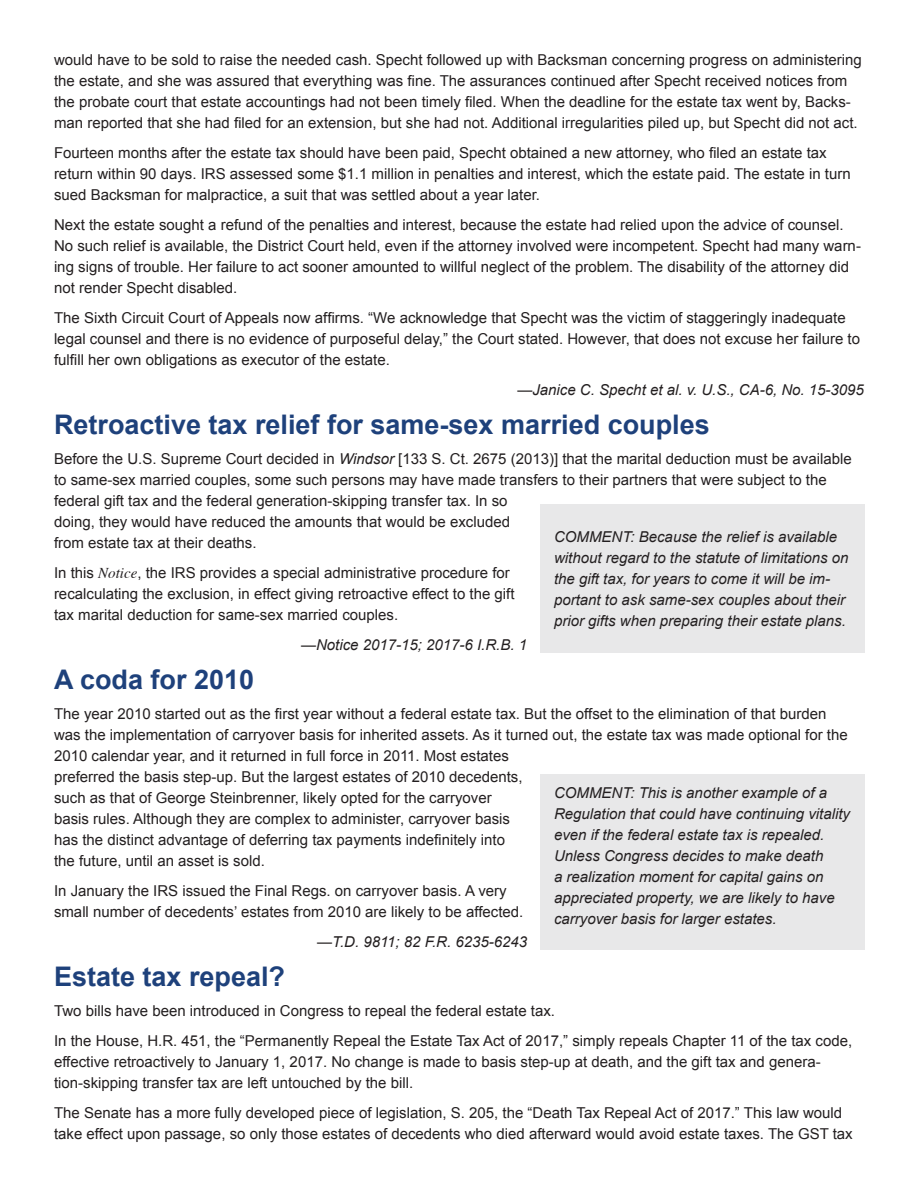
<style>
.page{position:relative;width:918px;height:1188px;background:#fff}
.page>*{position:absolute;margin:0;border:0;box-sizing:border-box;transform-origin:0 0}
.t1{font:700 27px "Arial";color:#1e417b}
.t2{font:15px/21px "Arial";color:#231f20}
.t3{font:italic 15px/21px "Arial";color:#231f20}
.s1{font-style:italic}
.s2{font-family:"Times";font-style:italic}
</style>
<div class="page">
<div style="left:541px;top:504px;width:324px;height:148px;background:#e8e8e9"></div>
<div style="left:541px;top:774px;width:324px;height:176px;background:#e8e8e9"></div>
<p class="t2" style="left:54px;top:49px;width:809px">would have to be sold to raise the needed cash. Specht followed up with Backsman concerning progress on administering the estate, and she was assured that everything was fine. The assurances continued after Specht received notices from the probate court that estate accountings had not been timely filed. When the deadline for the estate tax went by, Backs&shy;man reported that she had filed for an extension, but she had not. Additional irregularities piled up, but Specht did not act.</p>
<p class="t2" style="left:54px;top:142px;width:798px">Fourteen months after the estate tax should have been paid, Specht obtained a new attorney, who filed an estate tax return within 90 days. IRS assessed some $1.1 million in penalties and interest, which the estate paid. The estate in turn sued Backsman for malpractice, a suit that was settled about a year later.</p>
<p class="t2" style="left:54px;top:214px;width:809px">Next the estate sought a refund of the penalties and interest, because the estate had relied upon the advice of counsel.<br>No such relief is available, the District Court held, even if the attorney involved were incompetent. Specht had many warn&shy;ing signs of trouble. Her failure to act sooner amounted to willful neglect of the problem. The disability of the attorney did not render Specht disabled.</p>
<p class="t2" style="left:54px;top:307px;width:808px">The Sixth Circuit Court of Appeals now affirms. “We acknowledge that Specht was the victim of staggeringly inadequate legal counsel and there is no evidence of purposeful delay,” the Court stated. However, that does not excuse her failure to fulfill her own obligations as executor of the estate.</p>
<p class="t3" style="left:517px;top:379px;width:348px">—Janice C. Specht et al. v. U.S., CA-6, No. 15-3095</p>
<h1 class="t1" style="left:54px;top:407px;width:657px">Retroactive tax relief for same-sex married couples</h1>
<p class="t2" style="left:54px;top:448px;width:799px">Before the U.S. Supreme Court decided in <span class="s1">Windsor</span> [133 S. Ct. 2675 (2013)] that the marital deduction must be available to same-sex married couples, some such persons may have made transfers to their partners that were subject to the federal gift tax and the federal generation-skipping transfer tax. In so<br>doing, they would have reduced the amounts that would be excluded<br>from estate tax at their deaths.</p>
<p class="t2" style="left:54px;top:562px;width:462px">In this <span class="s2">Notice</span>, the IRS provides a special administrative procedure for recalculating the exclusion, in effect giving retroactive effect to the gift tax marital deduction for same-sex married couples.</p>
<p class="t3" style="left:301px;top:634px;width:227px">—Notice 2017-15; 2017-6 I.R.B. 1</p>
<h1 class="t1" style="left:54px;top:662px;width:202px">A coda for 2010</h1>
<p class="t2" style="left:54px;top:703px;width:795px">The year 2010 started out as the first year without a federal estate tax. But the offset to the elimination of that burden was the implementation of carryover basis for inherited assets. As it turned out, the estate tax was made optional for the 2010 calendar year, and it returned in full force in 2011. Most estates<br>preferred the basis step-up. But the largest estates of 2010 decedents,<br>such as that of George Steinbrenner, likely opted for the carryover<br>basis rules. Although they are complex to administer, carryover basis<br>has the distinct advantage of deferring tax payments indefinitely into<br>the future, until an asset is sold.</p>
<p class="t2" style="left:54px;top:880px;width:471px">In January the IRS issued the Final Regs. on carryover basis. A very small number of decedents’ estates from 2010 are likely to be affected.</p>
<p class="t3" style="left:317px;top:931px;width:211px">—T.D. 9811; 82 F.R. 6235-6243</p>
<h1 class="t1" style="left:54px;top:959px;width:233px">Estate tax repeal?</h1>
<p class="t2" style="left:54px;top:996px;width:800px;line-height:30px">Two bills have been introduced in Congress to repeal the federal estate tax.<br>In the House, H.R. 451, the “Permanently Repeal the Estate Tax Act of 2017,” simply repeals Chapter 11 of the tax code,</p>
<p class="t2" style="left:54px;top:1051px;width:768px">effective retroactively to January 1, 2017. No change is made to basis step-up at death, and the gift tax and genera&shy;tion-skipping transfer tax are left untouched by the bill.</p>
<p class="t2" style="left:54px;top:1102px;width:800px">The Senate has a more fully developed piece of legislation, S. 205, the “Death Tax Repeal Act of 2017.” This law would take effect upon passage, so only those estates of decedents who died afterward would avoid estate taxes. The GST tax</p>
<p class="t3" style="left:554px;top:526px;width:296px">COMMENT: Because the relief is available without regard to the statute of limitations on the gift tax, for years to come it will be im&shy;portant to ask same-sex couples about their prior gifts when preparing their estate plans.</p>
<p class="t3" style="left:554px;top:783px;width:297px">COMMENT: This is another example of a Regulation that could have continuing vitality even if the federal estate tax is repealed.<br>Unless Congress decides to make death<br>a realization moment for capital gains on appreciated property, we are likely to have carryover basis for larger estates.</p>
</div>
